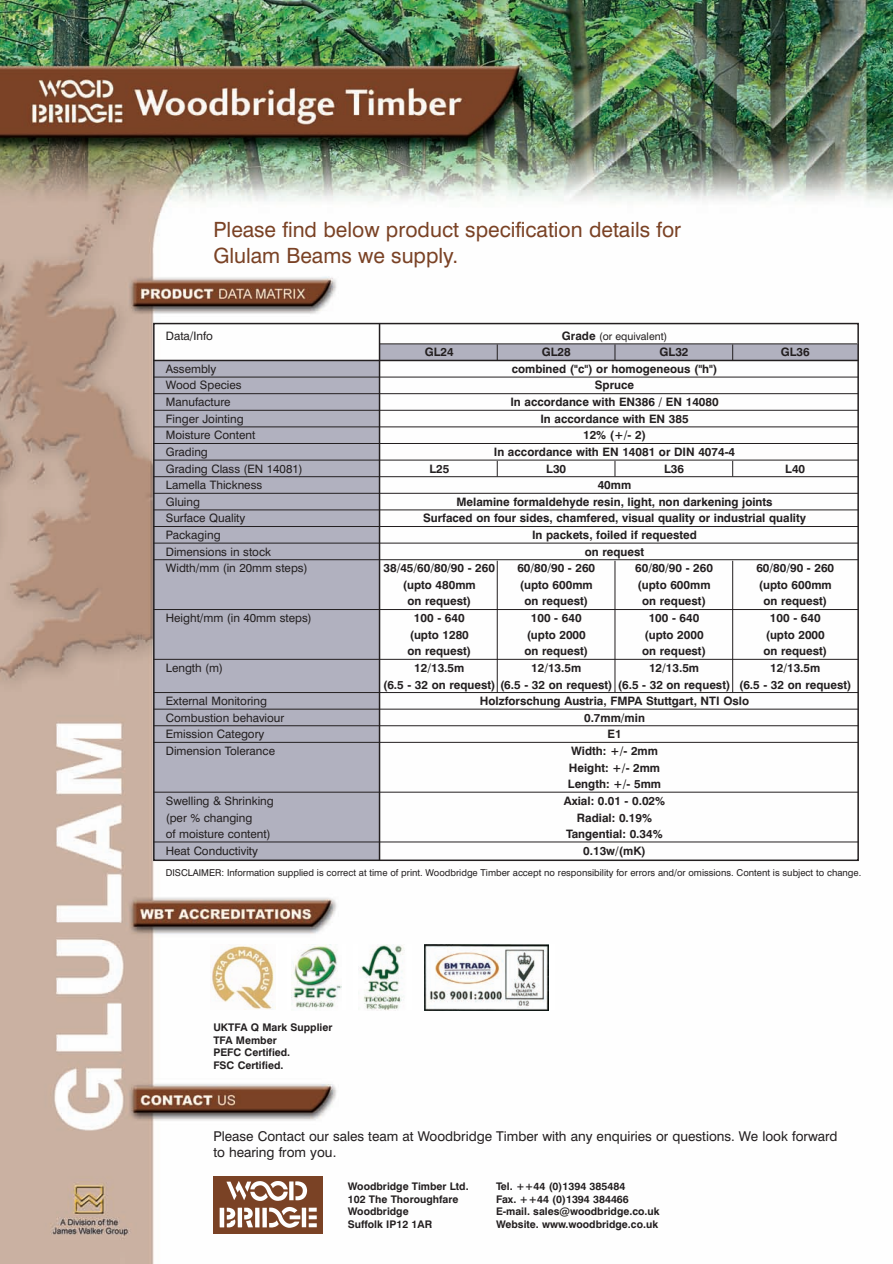
<style>
.page{position:relative;width:893px;height:1264px;background:#fff}
.page>*{position:absolute;margin:0;border:0;box-sizing:border-box;transform-origin:0 0}
.t1{font:21px/25.2px "Swiss 721 BT";color:#7a4225}
.t2{font:13.5px/16.2px "Swiss 721 BT";color:#231f20}
.t3{font:700 11.7px/16.6px "Swiss 721 BT";color:#231f20}
.t4{font:11.7px "Swiss 721 BT";color:#231f20}
.t5{font:700 10.5px/12.6px "Swiss 721 BT";color:#231f20}
.t6{font:10.5px "Swiss 721 BT";color:#231f20}
.t7{font:9.45px "Swiss 721 BT";color:#231f20}
.s1{font-weight:700;font-size:11.7px}
</style>
<div class="page">
<img style="left:0;top:0;width:893px;height:1263px">
<h1 class="t1" style="left:213px;top:218px;width:469px">Please find below product specification details for<br>Glulam Beams we supply.</h1>
<p class="t4" style="left:166px;top:330px;width:49px">Data/Info</p>
<p class="t6" style="left:562px;top:331px;width:107px"><span class="s1">Grade</span> (or equivalent)</p>
<p class="t3" style="left:425px;top:344px;width:30px">GL24</p>
<p class="t3" style="left:542px;top:344px;width:30px">GL28</p>
<p class="t3" style="left:659px;top:344px;width:30px">GL32</p>
<p class="t3" style="left:781px;top:344px;width:30px">GL36</p>
<p class="t4" style="left:166px;top:363px;width:52px">Assembly</p>
<p class="t3" style="left:512px;top:361px;width:207px">combined ("c") or homogeneous ("h")</p>
<p class="t4" style="left:166px;top:380px;width:77px">Wood Species</p>
<p class="t3" style="left:595px;top:378px;width:41px">Spruce</p>
<p class="t4" style="left:166px;top:397px;width:66px">Manufacture</p>
<p class="t3" style="left:510px;top:394px;width:210px">In accordance with EN386 / EN 14080</p>
<p class="t4" style="left:166px;top:413px;width:79px">Finger Jointing</p>
<p class="t3" style="left:540px;top:411px;width:150px">In accordance with EN 385</p>
<p class="t4" style="left:166px;top:430px;width:91px">Moisture Content</p>
<p class="t3" style="left:583px;top:428px;width:64px">12% (+/- 2)</p>
<p class="t4" style="left:166px;top:446px;width:44px">Grading</p>
<p class="t3" style="left:494px;top:444px;width:243px">In accordance with EN 14081 or DIN 4074-4</p>
<p class="t4" style="left:166px;top:463px;width:138px">Grading Class (EN 14081)</p>
<p class="t3" style="left:429px;top:461px;width:21px">L25</p>
<p class="t3" style="left:546px;top:461px;width:21px">L30</p>
<p class="t3" style="left:664px;top:461px;width:21px">L36</p>
<p class="t3" style="left:785px;top:461px;width:21px">L40</p>
<p class="t4" style="left:166px;top:480px;width:98px">Lamella Thickness</p>
<p class="t3" style="left:598px;top:477px;width:35px">40mm</p>
<p class="t4" style="left:166px;top:496px;width:36px">Gluing</p>
<p class="t3" style="left:456px;top:494px;width:318px">Melamine formaldehyde resin, light, non darkening joints</p>
<p class="t4" style="left:166px;top:513px;width:81px">Surface Quality</p>
<p class="t3" style="left:423px;top:511px;width:384px">Surfaced on four sides, chamfered, visual quality or industrial quality</p>
<p class="t4" style="left:166px;top:530px;width:56px">Packaging</p>
<p class="t3" style="left:532px;top:527px;width:166px">In packets, foiled if requested</p>
<p class="t4" style="left:166px;top:546px;width:107px">Dimensions in stock</p>
<p class="t3" style="left:585px;top:544px;width:61px">on request</p>
<p class="t4" style="left:166px;top:563px;width:143px">Width/mm (in 20mm steps)</p>
<p class="t3" style="left:383px;top:560px;width:113px">38/45/60/80/90 - 260</p>
<p class="t3" style="left:517px;top:560px;width:79px">60/80/90 - 260</p>
<p class="t3" style="left:635px;top:560px;width:79px">60/80/90 - 260</p>
<p class="t3" style="left:756px;top:560px;width:79px">60/80/90 - 260</p>
<p class="t3" style="left:403px;top:577px;width:74px">(upto 480mm</p>
<p class="t3" style="left:520px;top:577px;width:74px">(upto 600mm</p>
<p class="t3" style="left:637px;top:577px;width:74px">(upto 600mm</p>
<p class="t3" style="left:759px;top:577px;width:74px">(upto 600mm</p>
<p class="t3" style="left:407px;top:594px;width:65px">on request)</p>
<p class="t3" style="left:524px;top:594px;width:65px">on request)</p>
<p class="t3" style="left:642px;top:594px;width:65px">on request)</p>
<p class="t3" style="left:763px;top:594px;width:65px">on request)</p>
<p class="t4" style="left:166px;top:613px;width:147px">Height/mm (in 40mm steps)</p>
<p class="t3" style="left:414px;top:610px;width:52px">100 - 640</p>
<p class="t3" style="left:531px;top:610px;width:52px">100 - 640</p>
<p class="t3" style="left:649px;top:610px;width:52px">100 - 640</p>
<p class="t3" style="left:770px;top:610px;width:52px">100 - 640</p>
<p class="t3" style="left:410px;top:627px;width:61px">(upto 1280</p>
<p class="t3" style="left:527px;top:627px;width:61px">(upto 2000</p>
<p class="t3" style="left:644px;top:627px;width:61px">(upto 2000</p>
<p class="t3" style="left:766px;top:627px;width:61px">(upto 2000</p>
<p class="t3" style="left:407px;top:643px;width:65px">on request)</p>
<p class="t3" style="left:524px;top:643px;width:65px">on request)</p>
<p class="t3" style="left:642px;top:643px;width:65px">on request)</p>
<p class="t3" style="left:763px;top:643px;width:65px">on request)</p>
<p class="t4" style="left:166px;top:662px;width:59px">Length (m)</p>
<p class="t3" style="left:414px;top:660px;width:52px">12/13.5m</p>
<p class="t3" style="left:531px;top:660px;width:52px">12/13.5m</p>
<p class="t3" style="left:649px;top:660px;width:52px">12/13.5m</p>
<p class="t3" style="left:383px;top:660px;width:470px;text-indent:387px">12/13.5m<br>(6.5 - 32 on request) (6.5 - 32 on request) (6.5 - 32 on request) (6.5 - 32 on request)</p>
<p class="t4" style="left:166px;top:696px;width:103px">External Monitoring</p>
<p class="t3" style="left:480px;top:693px;width:271px">Holzforschung Austria, FMPA Stuttgart, NTI Oslo</p>
<p class="t4" style="left:166px;top:712px;width:120px">Combustion behaviour</p>
<p class="t3" style="left:584px;top:710px;width:62px">0.7mm/min</p>
<p class="t4" style="left:166px;top:729px;width:100px">Emission Category</p>
<p class="t3" style="left:607px;top:726px;width:16px">E1</p>
<p class="t4" style="left:166px;top:745px;width:111px">Dimension Tolerance</p>
<p class="t3" style="left:568px;top:743px;width:95px">Width: +/- 2mm<br>Height: +/- 2mm<br>Length: +/- 5mm</p>
<p class="t4" style="left:166px;top:795px;width:109px">Swelling &amp; Shrinking</p>
<p class="t3" style="left:564px;top:793px;width:103px">Axial: 0.01 - 0.02%</p>
<p class="t4" style="left:166px;top:812px;width:88px">(per % changing</p>
<p class="t3" style="left:577px;top:809px;width:77px">Radial: 0.19%</p>
<p class="t4" style="left:166px;top:828px;width:106px">of moisture content)</p>
<p class="t3" style="left:566px;top:826px;width:98px">Tangential: 0.34%</p>
<p class="t4" style="left:166px;top:845px;width:94px">Heat Conductivity</p>
<p class="t3" style="left:583px;top:843px;width:64px">0.13w/(mK)</p>
<p class="t7" style="left:166px;top:868px;width:697px">DISCLAIMER: Information supplied is correct at time of print. Woodbridge Timber accept no responsibility for errors and/or omissions. Content is subject to change.</p>
<p class="t5" style="left:213px;top:1021px;width:121px">UKTFA Q Mark Supplier<br>TFA Member<br>PEFC Certified.<br>FSC Certified.</p>
<p class="t2" style="left:213px;top:1128px;width:626px">Please Contact our sales team at Woodbridge Timber with any enquiries or questions. We look forward to hearing from you.</p>
<p class="t5" style="left:348px;top:1180px;width:122px">Woodbridge Timber Ltd.<br>102 The Thoroughfare<br>Woodbridge<br>Suffolk IP12 1AR</p>
<p class="t5" style="left:496px;top:1180px;width:165px">Tel. ++44 (0)1394 385484<br>Fax. ++44 (0)1394 384466<br>E-mail. sales@woodbridge.co.uk<br>Website. www.woodbridge.co.uk</p>
</div>
